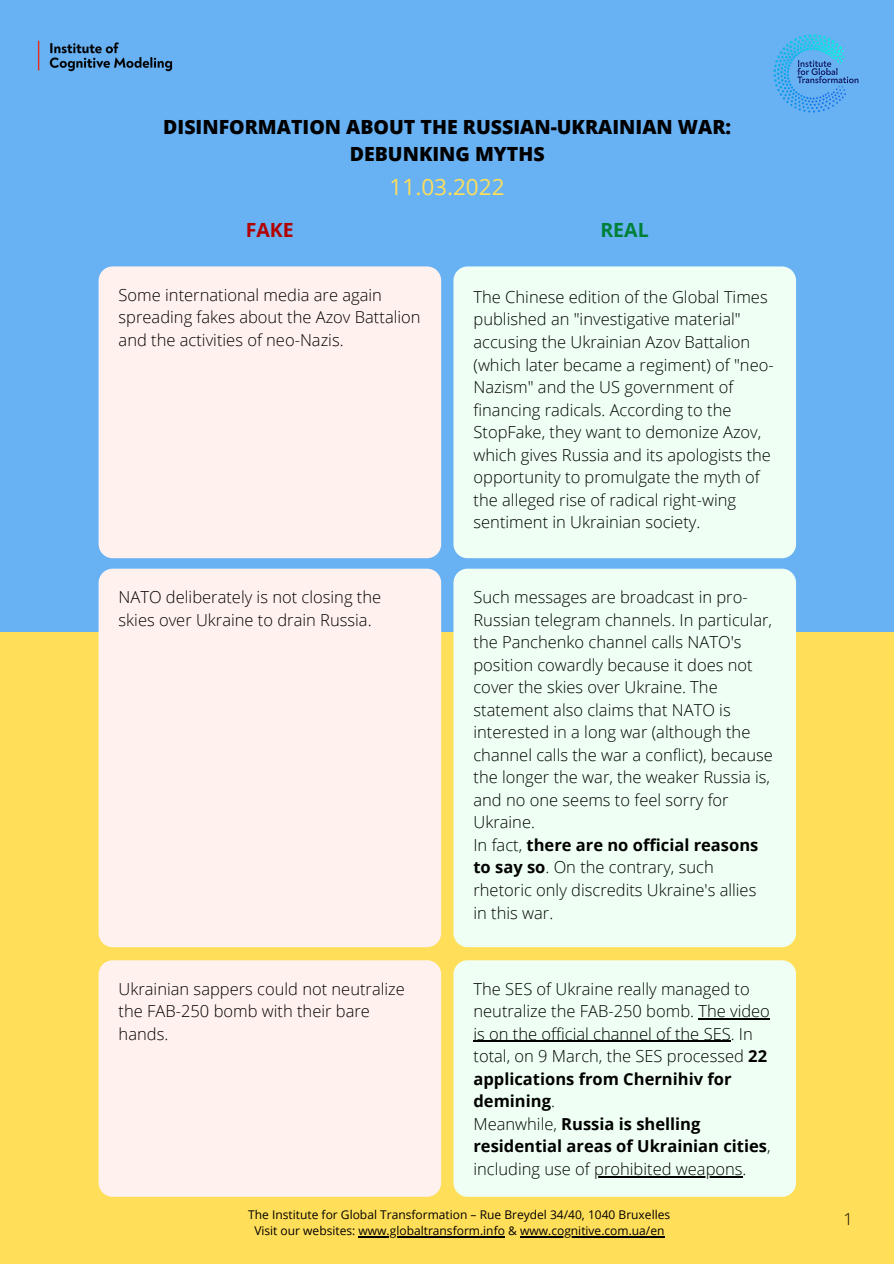
<style>
.page{position:relative;width:894px;height:1264px;background:#fff}
.page>*{position:absolute;margin:0;border:0;box-sizing:border-box;transform-origin:0 0}
.t1{font:22.5px "Open Sans";color:#ffde59}
.t2{font:800 19.5px "Open Sans";color:#000}
.t3{font:700 19.5px "Open Sans";color:#b20000}
.t4{font:700 19.5px "Open Sans";color:#008037}
.t5{font:300 16.5px/22.5px "Open Sans";color:#000}
.t6{font:700 16.5px/22.5px "Open Sans";color:#000}
.t7{font:12px "Open Sans";color:#000}
.s1{font-weight:700}
.s2{font-weight:300}
</style>
<div class="page">
<div style="left:0;top:0;width:893px;height:632px;background:#68b2f4"></div>
<div style="left:99px;top:266px;width:342px;height:292px;background:#fff1ee;border-radius:14px"></div>
<div style="left:453px;top:266px;width:342px;height:292px;background:#effff3;border-radius:14px"></div>
<img style="left:773px;top:34px;width:86px;height:79px">
<img style="left:37px;top:40px;width:136px;height:32px">
<div style="left:0;top:631px;width:893px;height:632px;background:#ffde59"></div>
<hr style="left:358px;top:1236px;width:147px;height:1px;background:#000">
<hr style="left:520px;top:1236px;width:144px;height:1px;background:#000">
<div style="left:99px;top:568px;width:342px;height:379px;background:#fff1ee;border-radius:14px"></div>
<div style="left:453px;top:568px;width:342px;height:379px;background:#effff3;border-radius:14px"></div>
<div style="left:99px;top:960px;width:342px;height:236px;background:#fff1ee;border-radius:14px"></div>
<div style="left:453px;top:960px;width:342px;height:236px;background:#effff3;border-radius:14px"></div>
<hr style="left:698px;top:1018px;width:71px;height:1px;background:#000">
<hr style="left:473px;top:1040px;width:257px;height:2px;background:#000">
<hr style="left:594px;top:1175px;width:148px;height:2px;background:#000">
<p class="t2" style="left:163px;top:113px;width:569px">DISINFORMATION ABOUT THE RUSSIAN-UKRAINIAN WAR:</p>
<p class="t2" style="left:349px;top:140px;width:196px">DEBUNKING MYTHS</p>
<p class="t1" style="left:389px;top:170px;width:116px">11.03.2022</p>
<p class="t3" style="left:246px;top:216px;width:50px">FAKE</p>
<p class="t4" style="left:600px;top:216px;width:50px">REAL</p>
<p class="t5" style="left:119px;top:283px;width:303px">Some international media are again spreading fakes about the Azov Battalion and the activities of neo-Nazis.</p>
<p class="t5" style="left:473px;top:285px;width:301px">The Chinese edition of the Global Times published an "investigative material" accusing the Ukrainian Azov Battalion (which later became a regiment) of "neo-Nazism" and the US government of financing radicals. According to the StopFake, they want to demonize Azov, which gives Russia and its apologists the opportunity to promulgate the myth of the alleged rise of radical right-wing sentiment in Ukrainian society.</p>
<p class="t5" style="left:119px;top:585px;width:264px">NATO deliberately is not closing the skies over Ukraine to drain Russia.</p>
<p class="t5" style="left:473px;top:585px;width:301px">Such messages are broadcast in pro-Russian telegram channels. In particular, the Panchenko channel calls NATO's position cowardly because it does not cover the skies over Ukraine. The statement also claims that NATO is interested in a long war (although the channel calls the war a conflict), because the longer the war, the weaker Russia is, and no one seems to feel sorry for Ukraine.</p>
<p class="t5" style="left:473px;top:833px;width:286px">In fact, <span class="s1">there are no official reasons to say so</span>. On the contrary, such rhetoric only discredits Ukraine's allies</p>
<p class="t5" style="left:473px;top:900px;width:81px">in this war.</p>
<p class="t5" style="left:119px;top:977px;width:288px">Ukrainian sappers could not neutralize the FAB-250 bomb with their bare hands.</p>
<p class="t5" style="left:473px;top:977px;width:298px">The SES of Ukraine really managed to neutralize the FAB-250 bomb. The video is on the official channel of the SES. In total, on 9 March, the SES processed <span class="s1">22 applications from Chernihiv for demining</span>.</p>
<p class="t6" style="left:473px;top:1112px;width:298px"><span class="s2">Meanwhile,</span> Russia is shelling residential areas of Ukrainian cities<span class="s2">, including use of prohibited weapons.</span></p>
<p class="t7" style="left:248px;top:1206px;width:423px">The Institute for Global Transformation – Rue Breydel 34/40, 1040 Bruxelles</p>
<p class="t7" style="left:254px;top:1222px;width:411px">Visit our websites: www.globaltransform.info &amp; www.cognitive.com.ua/en</p>
<p class="t5" style="left:843px;top:1207px;width:11px">1</p>
</div>
